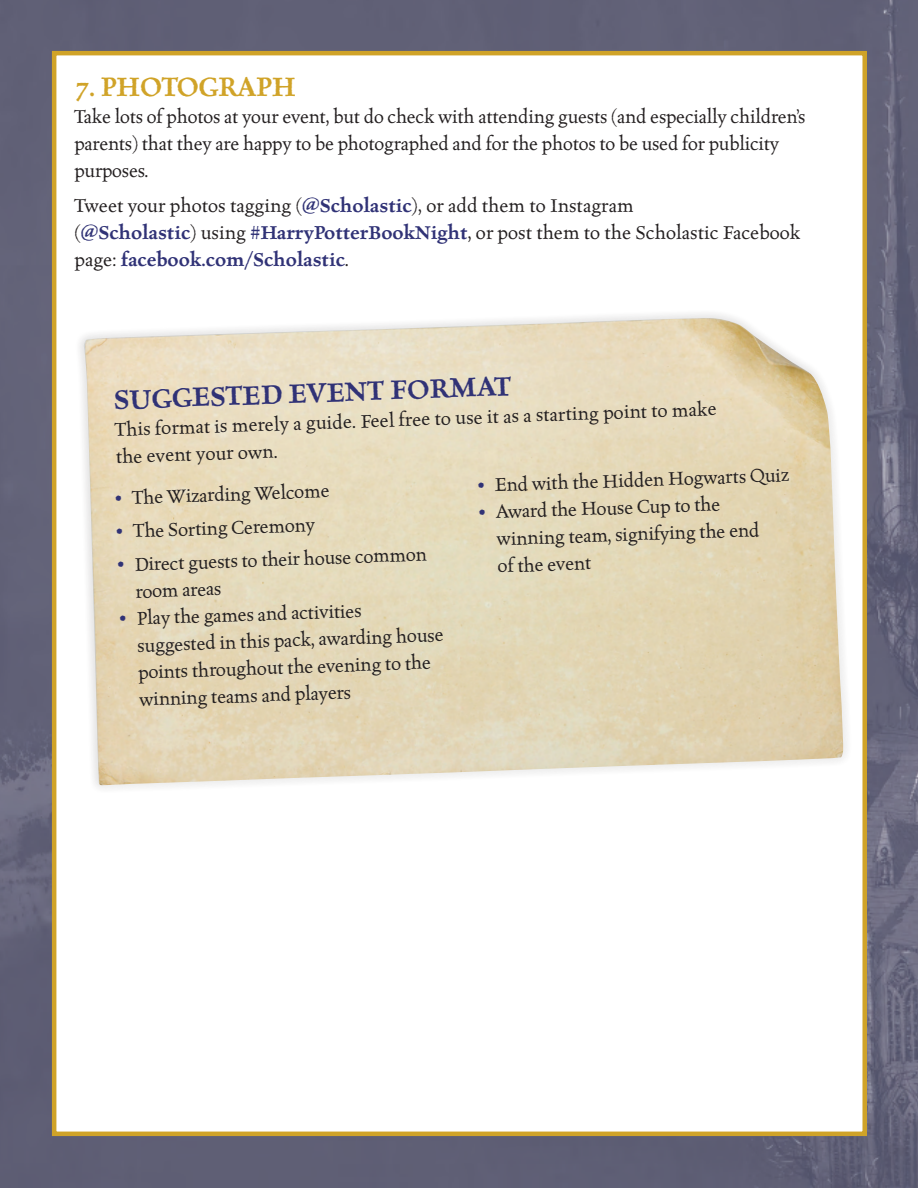
<style>
.page{position:relative;width:918px;height:1188px;background:#fff}
.page>*{position:absolute;margin:0;border:0;box-sizing:border-box;transform-origin:0 0}
.t1{font:600 30px "Celestia Antiqua Std";color:#303276}
.t2{font:600 30px "Celestia Antiqua Std";letter-spacing:-.01em;color:#d0a328}
.t3{font:21px/27px "Celestia Antiqua Std";letter-spacing:-.01em;color:#231f20}
.s1{font-weight:600;color:#303276}
.s2{color:#303276}
</style>
<div class="page">
<img style="left:0;top:0;width:917px;height:1187px">
<div style="left:52px;top:51px;width:814px;height:1084px;background:#fff;border:4px solid #d0a328"></div>
<img style="left:83px;top:318px;width:760px;height:467px">
<h1 class="t2" style="left:74px;top:71px;width:223px">7. PHOTOGRAPH</h1>
<p class="t3" style="left:74px;top:103px;width:732px">Take lots of photos at your event, but do check with attending guests (and especially children’s parents) that they are happy to be photographed and for the photos to be used for publicity purposes.</p>
<p class="t3" style="left:74px;top:193px;width:727px">Tweet your photos tagging (<span class="s1">@Scholastic</span>), or add them to Instagram<br>(<span class="s1">@Scholastic</span>) using <span class="s1">#HarryPotterBookNight</span>, or post them to the Scholastic Facebook page: <span class="s1">facebook.com/Scholastic</span>.</p>
<h1 class="t1" style="left:113px;top:384px;width:399px;rotate:-2deg">SUGGESTED EVENT FORMAT</h1>
<p class="t3" style="left:114px;top:416px;width:603px;rotate:-2deg">This format is merely a guide. Feel free to use it as a starting point to make the event your own.</p>
<p class="t3" style="left:115px;top:485px;width:216px;rotate:-2deg"><span class="s2">•</span> The Wizarding Welcome</p>
<p class="t3" style="left:116px;top:518px;width:200px;rotate:-2deg"><span class="s2">•</span> The Sorting Ceremony</p>
<p class="t3" style="left:134px;top:551px;width:294px;text-indent:-17px;rotate:-2deg"><span class="s2">•</span> Direct guests to their house common room areas</p>
<p class="t3" style="left:136px;top:605px;width:308px;text-indent:-17px;rotate:-2deg"><span class="s2">•</span> Play the games and activities suggested in this pack, awarding house points throughout the evening to the winning teams and players</p>
<p class="t3" style="left:477px;top:472px;width:313px;rotate:-2deg"><span class="s2">•</span> End with the Hidden Hogwarts Quiz</p>
<p class="t3" style="left:495px;top:499px;width:264px;text-indent:-17px;rotate:-2deg"><span class="s2">•</span> Award the House Cup to the winning team, signifying the end of the event</p>
</div>
